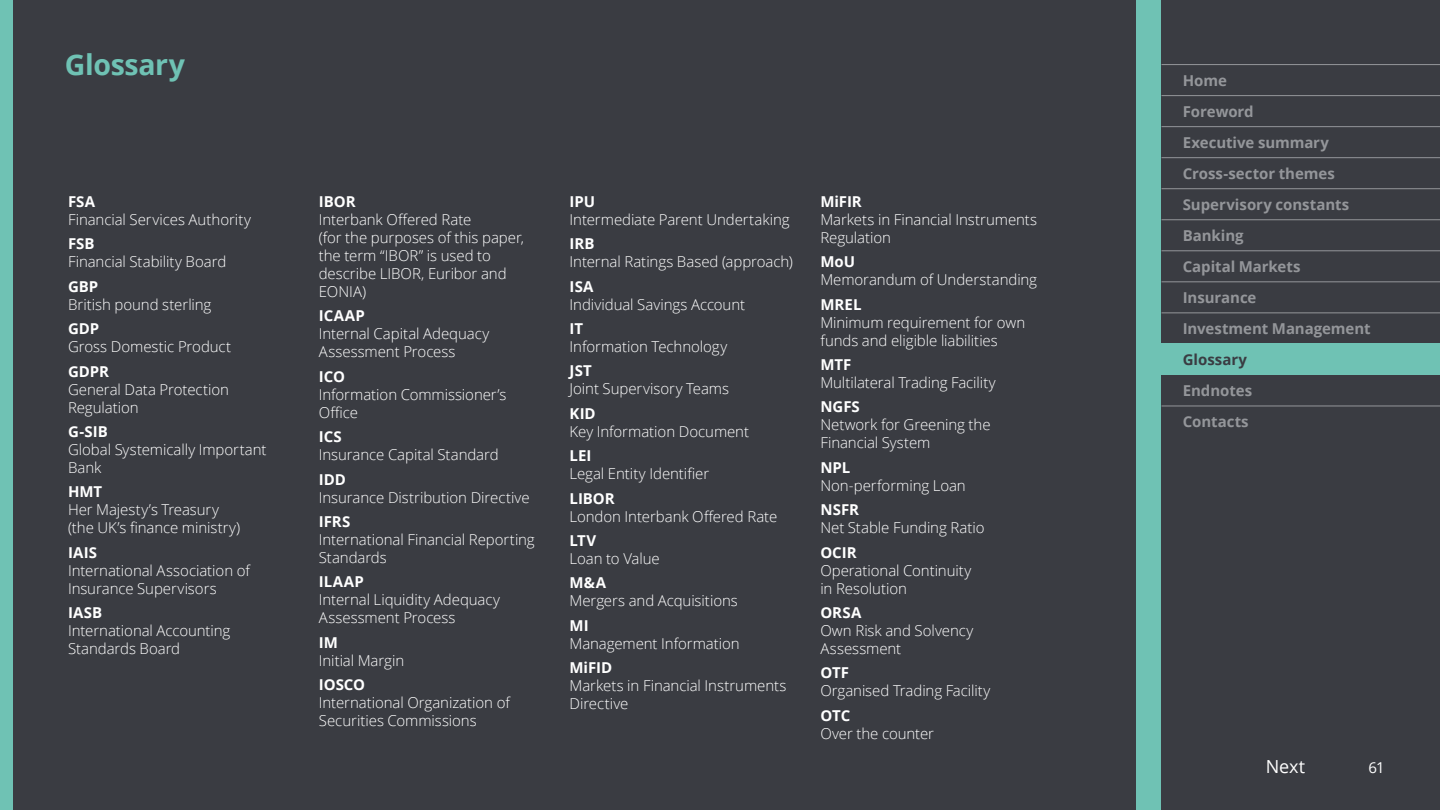
<style>
.page{position:relative;width:1440px;height:810px;background:#fff}
.page>*{position:absolute;margin:0;border:0;box-sizing:border-box;transform-origin:0 0}
.t1{font:700 28.5px "Open Sans";letter-spacing:-.01em;color:#6fc2b4}
.t2{font:18px "Open Sans";color:#fff}
.t3{font:300 15px/18px "Open Sans";letter-spacing:-.005em;color:#fff}
.t4{font:700 15px "Open Sans";color:#fff}
.t5{font:700 15px/31px "Open Sans";letter-spacing:-.005em;color:#94969a}
.t6{font:700 15px "Open Sans";color:#3a3c42}
.t7{font:15px "Open Sans";color:#fff}
</style>
<div class="page">
<div style="left:11px;top:0;width:1126px;height:810px;background:#3a3c42"></div>
<div style="left:1136px;top:0;width:26px;height:810px;background:#6fc2b4"></div>
<div style="left:1162px;top:0;width:278px;height:810px;background:#3a3c42"></div>
<div style="left:0;top:0;width:13px;height:810px;background:#6fc2b4"></div>
<div style="left:1162px;top:344px;width:278px;height:31px;background:#6fc2b4"></div>
<hr style="left:1162px;top:406px;width:278px;height:1px;background:#94969a">
<hr style="left:1162px;top:64px;width:278px;height:1px;background:#94969a">
<hr style="left:1162px;top:95px;width:278px;height:1px;background:#94969a">
<hr style="left:1162px;top:126px;width:278px;height:1px;background:#94969a">
<hr style="left:1162px;top:157px;width:278px;height:1px;background:#94969a">
<hr style="left:1162px;top:188px;width:278px;height:1px;background:#94969a">
<hr style="left:1162px;top:219px;width:278px;height:1px;background:#94969a">
<hr style="left:1162px;top:250px;width:278px;height:1px;background:#94969a">
<hr style="left:1162px;top:281px;width:278px;height:1px;background:#94969a">
<hr style="left:1162px;top:312px;width:278px;height:1px;background:#94969a">
<h1 class="t1" style="left:65px;top:44px;width:122px">Glossary</h1>
<p class="t4" style="left:68px;top:191px;width:29px">FSA</p>
<p class="t3" style="left:68px;top:210px;width:184px">Financial Services Authority</p>
<p class="t4" style="left:68px;top:233px;width:28px">FSB</p>
<p class="t3" style="left:68px;top:253px;width:160px">Financial Stability Board</p>
<p class="t4" style="left:68px;top:276px;width:32px">GBP</p>
<p class="t3" style="left:68px;top:295px;width:145px">British pound sterling</p>
<p class="t4" style="left:68px;top:318px;width:33px">GDP</p>
<p class="t3" style="left:68px;top:337px;width:165px">Gross Domestic Product</p>
<p class="t4" style="left:68px;top:361px;width:43px">GDPR</p>
<p class="t3" style="left:68px;top:380px;width:163px">General Data Protection<br>Regulation</p>
<p class="t4" style="left:68px;top:421px;width:41px">G-SIB</p>
<p class="t3" style="left:68px;top:440px;width:200px">Global Systemically Important<br>Bank</p>
<p class="t4" style="left:68px;top:481px;width:36px">HMT</p>
<p class="t3" style="left:68px;top:500px;width:174px">Her Majesty’s Treasury (the UK’s finance ministry)</p>
<p class="t4" style="left:68px;top:542px;width:31px">IAIS</p>
<p class="t3" style="left:68px;top:561px;width:183px">International Association of<br>Insurance Supervisors</p>
<p class="t4" style="left:68px;top:602px;width:36px">IASB</p>
<p class="t3" style="left:68px;top:621px;width:164px">International Accounting<br>Standards Board</p>
<p class="t4" style="left:319px;top:191px;width:38px">IBOR</p>
<p class="t3" style="left:319px;top:210px;width:207px">Interbank Offered Rate<br>(for the purposes of this paper, the term “IBOR” is used to describe LIBOR, Euribor and<br>EONIA)</p>
<p class="t4" style="left:319px;top:305px;width:48px">ICAAP</p>
<p class="t3" style="left:319px;top:325px;width:172px">Internal Capital Adequacy<br>Assessment Process</p>
<p class="t4" style="left:319px;top:366px;width:28px">ICO</p>
<p class="t3" style="left:319px;top:385px;width:189px">Information Commissioner’s<br>Office</p>
<p class="t4" style="left:319px;top:426px;width:24px">ICS</p>
<p class="t3" style="left:319px;top:445px;width:181px">Insurance Capital Standard</p>
<p class="t4" style="left:319px;top:468px;width:29px">IDD</p>
<p class="t3" style="left:319px;top:488px;width:212px">Insurance Distribution Directive</p>
<p class="t4" style="left:319px;top:511px;width:33px">IFRS</p>
<p class="t3" style="left:319px;top:530px;width:218px">International Financial Reporting<br>Standards</p>
<p class="t4" style="left:319px;top:571px;width:47px">ILAAP</p>
<p class="t3" style="left:319px;top:590px;width:183px">Internal Liquidity Adequacy<br>Assessment Process</p>
<p class="t4" style="left:319px;top:632px;width:21px">IM</p>
<p class="t3" style="left:319px;top:651px;width:87px">Initial Margin</p>
<p class="t4" style="left:319px;top:674px;width:48px">IOSCO</p>
<p class="t3" style="left:319px;top:693px;width:193px">International Organization of<br>Securities Commissions</p>
<p class="t4" style="left:570px;top:191px;width:27px">IPU</p>
<p class="t3" style="left:570px;top:210px;width:222px">Intermediate Parent Undertaking</p>
<p class="t4" style="left:570px;top:233px;width:27px">IRB</p>
<p class="t3" style="left:570px;top:253px;width:225px">Internal Ratings Based (approach)</p>
<p class="t4" style="left:570px;top:276px;width:25px">ISA</p>
<p class="t3" style="left:570px;top:295px;width:177px">Individual Savings Account</p>
<p class="t4" style="left:570px;top:318px;width:15px">IT</p>
<p class="t3" style="left:570px;top:337px;width:159px">Information Technology</p>
<p class="t4" style="left:570px;top:360px;width:24px">JST</p>
<p class="t3" style="left:570px;top:380px;width:161px">Joint Supervisory Teams</p>
<p class="t4" style="left:570px;top:403px;width:28px">KID</p>
<p class="t3" style="left:570px;top:422px;width:181px">Key Information Document</p>
<p class="t4" style="left:570px;top:445px;width:23px">LEI</p>
<p class="t3" style="left:570px;top:464px;width:141px">Legal Entity Identifier</p>
<p class="t4" style="left:570px;top:488px;width:47px">LIBOR</p>
<p class="t3" style="left:570px;top:507px;width:209px">London Interbank Offered Rate</p>
<p class="t4" style="left:570px;top:530px;width:28px">LTV</p>
<p class="t3" style="left:570px;top:549px;width:92px">Loan to Value</p>
<p class="t4" style="left:570px;top:572px;width:38px">M&amp;A</p>
<p class="t3" style="left:570px;top:592px;width:170px">Mergers and Acquisitions</p>
<p class="t4" style="left:570px;top:615px;width:21px">MI</p>
<p class="t3" style="left:570px;top:634px;width:172px">Management Information</p>
<p class="t4" style="left:570px;top:657px;width:44px">MiFID</p>
<p class="t3" style="left:570px;top:676px;width:218px">Markets in Financial Instruments<br>Directive</p>
<p class="t4" style="left:820px;top:191px;width:43px">MiFIR</p>
<p class="t3" style="left:820px;top:210px;width:218px">Markets in Financial Instruments<br>Regulation</p>
<p class="t4" style="left:820px;top:251px;width:36px">MoU</p>
<p class="t3" style="left:820px;top:270px;width:218px">Memorandum of Understanding</p>
<p class="t4" style="left:820px;top:294px;width:43px">MREL</p>
<p class="t3" style="left:820px;top:313px;width:206px">Minimum requirement for own funds and eligible liabilities</p>
<p class="t4" style="left:820px;top:354px;width:33px">MTF</p>
<p class="t3" style="left:820px;top:373px;width:177px">Multilateral Trading Facility</p>
<p class="t4" style="left:820px;top:396px;width:41px">NGFS</p>
<p class="t3" style="left:820px;top:416px;width:172px">Network for Greening the<br>Financial System</p>
<p class="t4" style="left:820px;top:457px;width:31px">NPL</p>
<p class="t3" style="left:820px;top:476px;width:147px">Non‑performing Loan</p>
<p class="t4" style="left:820px;top:499px;width:40px">NSFR</p>
<p class="t3" style="left:820px;top:518px;width:166px">Net Stable Funding Ratio</p>
<p class="t4" style="left:820px;top:542px;width:38px">OCIR</p>
<p class="t3" style="left:820px;top:561px;width:153px">Operational Continuity in Resolution</p>
<p class="t4" style="left:820px;top:602px;width:43px">ORSA</p>
<p class="t3" style="left:820px;top:621px;width:155px">Own Risk and Solvency<br>Assessment</p>
<p class="t4" style="left:820px;top:662px;width:30px">OTF</p>
<p class="t3" style="left:820px;top:681px;width:172px">Organised Trading Facility</p>
<p class="t4" style="left:820px;top:705px;width:32px">OTC</p>
<p class="t3" style="left:820px;top:724px;width:115px">Over the counter</p>
<p class="t5" style="left:1183px;top:64px;width:189px">Home<br>Foreword<br>Executive summary<br>Cross‑sector themes<br>Supervisory constants<br>Banking<br>Capital Markets<br>Insurance<br>Investment Management</p>
<p class="t6" style="left:1183px;top:349px;width:66px">Glossary</p>
<p class="t5" style="left:1183px;top:375px;width:71px">Endnotes<br>Contacts</p>
<p class="t2" style="left:1266px;top:754px;width:41px">Next</p>
<p class="t7" style="left:1369px;top:757px;width:18px">61</p>
</div>
